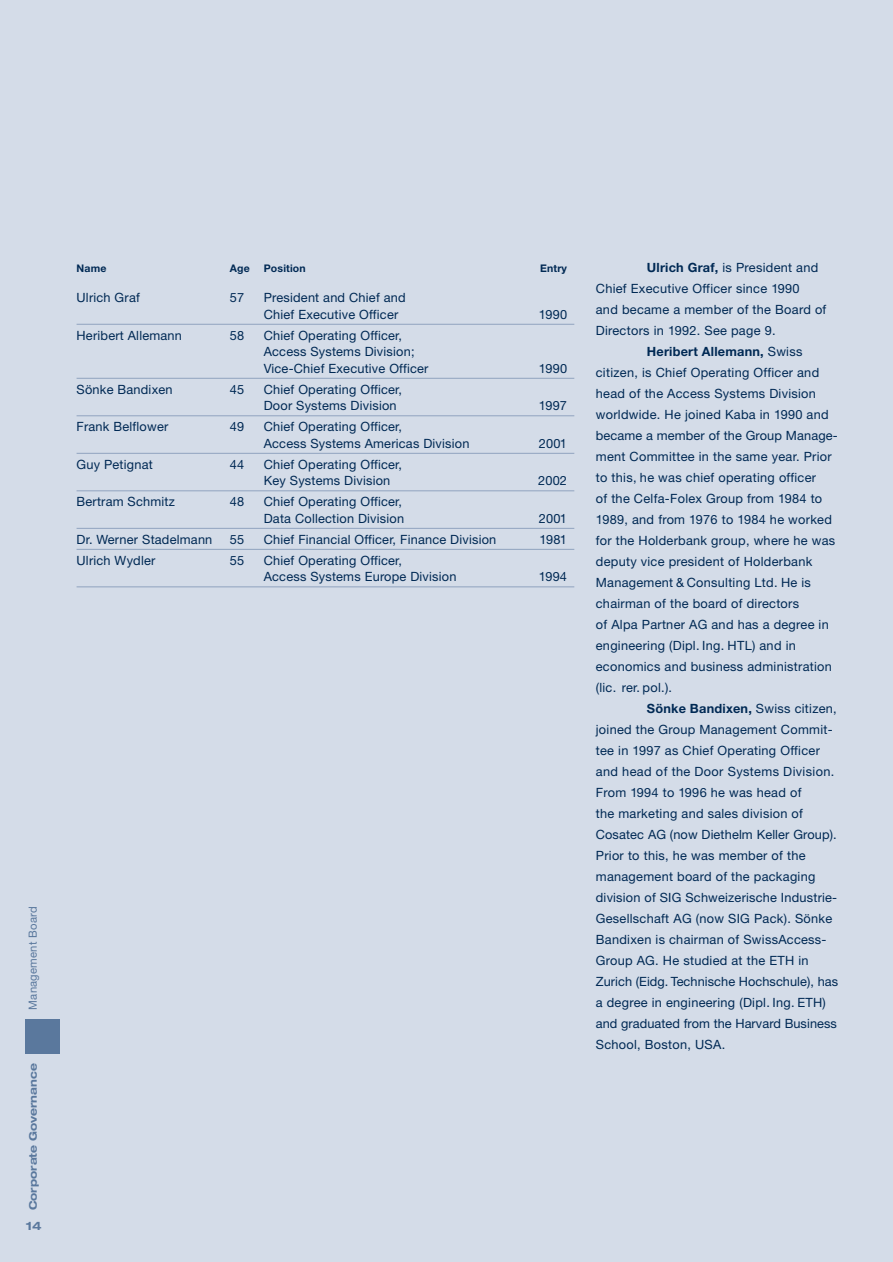
<style>
.page{position:relative;width:893px;height:1262px;background:#fff}
.page>*{position:absolute;margin:0;border:0;box-sizing:border-box;transform-origin:0 0}
.t1{font:12.75px/16.5px "Helvetica Neue";letter-spacing:.02em;color:#002954}
.t2{font:700 12.75px "Helvetica Neue";letter-spacing:.015em;color:#002954}
.t3{font:700 expanded 11.7px "Helvetica Neue";color:#5a789d}
.t4{font:11.25px "Helvetica Neue";letter-spacing:.02em;color:#5a789d}
.t5{font:700 10.5px "Helvetica Neue";letter-spacing:.015em;color:#002954}
.t6{font:700 expanded 10.5px "Helvetica Neue";color:#5a789d}
.s1{font-weight:700}
.s2{font-weight:400}
</style>
<div class="page">
<div style="left:0;top:0;width:892px;height:1261px;background:#d4dce8"></div>
<div style="left:26px;top:1019px;width:34px;height:34px;background:#5a789d"></div>
<hr style="left:77px;top:324px;width:497px;height:1px;background:#90a3bf">
<hr style="left:77px;top:378px;width:497px;height:1px;background:#90a3bf">
<hr style="left:77px;top:415px;width:497px;height:1px;background:#90a3bf">
<hr style="left:77px;top:453px;width:497px;height:1px;background:#90a3bf">
<hr style="left:77px;top:490px;width:497px;height:1px;background:#90a3bf">
<hr style="left:77px;top:528px;width:497px;height:1px;background:#90a3bf">
<hr style="left:77px;top:549px;width:497px;height:1px;background:#90a3bf">
<hr style="left:77px;top:586px;width:497px;height:1px;background:#90a3bf">
<p class="t4" style="left:29px;top:1009px;width:105px;rotate:-90deg">Management Board</p>
<p class="t6" style="left:29px;top:1210px;width:148px;rotate:-90deg">Corporate Governance</p>
<p class="t3" style="left:26px;top:1221px;width:17px">14</p>
<p class="t5" style="left:77px;top:265px;width:31px">Name</p>
<p class="t5" style="left:230px;top:265px;width:21px">Age</p>
<p class="t5" style="left:264px;top:265px;width:44px">Position</p>
<p class="t5" style="left:540px;top:265px;width:28px">Entry</p>
<p class="t1" style="left:77px;top:291px;width:65px">Ulrich Graf</p>
<p class="t1" style="left:230px;top:291px;width:16px">57</p>
<p class="t1" style="left:264px;top:291px;width:143px">President and Chief and<br>Chief Executive Officer</p>
<p class="t1" style="left:539px;top:307px;width:30px">1990</p>
<p class="t1" style="left:77px;top:328px;width:107px">Heribert Allemann</p>
<p class="t1" style="left:230px;top:328px;width:16px">58</p>
<p class="t1" style="left:264px;top:328px;width:166px">Chief Operating Officer,<br>Access Systems Division;<br>Vice-Chief Executive Officer</p>
<p class="t1" style="left:77px;top:382px;width:98px">Sönke Bandixen</p>
<p class="t1" style="left:230px;top:382px;width:16px">45</p>
<p class="t1" style="left:264px;top:382px;width:140px">Chief Operating Officer,<br>Door Systems Division</p>
<p class="t1" style="left:77px;top:420px;width:93px">Frank Belflower</p>
<p class="t1" style="left:230px;top:420px;width:16px">49</p>
<p class="t1" style="left:264px;top:420px;width:207px">Chief Operating Officer,<br>Access Systems Americas Division</p>
<p class="t1" style="left:77px;top:457px;width:78px">Guy Petignat</p>
<p class="t1" style="left:230px;top:457px;width:16px">44</p>
<p class="t1" style="left:264px;top:457px;width:140px">Chief Operating Officer,<br>Key Systems Division</p>
<p class="t1" style="left:77px;top:495px;width:100px">Bertram Schmitz</p>
<p class="t1" style="left:230px;top:495px;width:16px">48</p>
<p class="t1" style="left:264px;top:495px;width:142px">Chief Operating Officer,<br>Data Collection Division</p>
<p class="t1" style="left:539px;top:361px;width:30px">1990</p>
<p class="t1" style="left:538px;top:399px;width:30px">1997</p>
<p class="t1" style="left:538px;top:436px;width:30px">2001</p>
<p class="t1" style="left:538px;top:474px;width:30px">2002</p>
<p class="t1" style="left:538px;top:511px;width:30px">2001</p>
<p class="t1" style="left:77px;top:532px;width:137px">Dr. Werner Stadelmann</p>
<p class="t1" style="left:230px;top:532px;width:16px">55</p>
<p class="t1" style="left:264px;top:532px;width:234px">Chief Financial Officer, Finance Division</p>
<p class="t1" style="left:539px;top:532px;width:29px">1981</p>
<p class="t1" style="left:77px;top:553px;width:80px">Ulrich Wydler</p>
<p class="t1" style="left:230px;top:553px;width:16px">55</p>
<p class="t1" style="left:264px;top:553px;width:194px">Chief Operating Officer,<br>Access Systems Europe Division</p>
<p class="t1" style="left:538px;top:570px;width:30px">1994</p>
<p class="t1" style="left:647px;top:260px;width:173px"><span class="s1">Ulrich Graf,</span> is President and</p>
<p class="t1" style="left:596px;top:281px;width:205px">Chief Executive Officer since 1990</p>
<p class="t1" style="left:596px;top:302px;width:232px">and became a member of the Board of</p>
<p class="t1" style="left:596px;top:323px;width:181px">Directors in 1992. See page 9.</p>
<p class="t2" style="left:647px;top:346px;width:157px">Heribert Allemann, <span class="s2">Swiss</span></p>
<p class="t1" style="left:596px;top:365px;width:225px">citizen, is Chief Operating Officer and</p>
<p class="t1" style="left:596px;top:386px;width:222px">head of the Access Systems Division</p>
<p class="t1" style="left:596px;top:407px;width:234px">worldwide. He joined Kaba in 1990 and</p>
<p class="t1" style="left:596px;top:428px;width:243px">became a member of the Group Manage-</p>
<p class="t1" style="left:596px;top:449px;width:237px">ment Committee in the same year. Prior</p>
<p class="t1" style="left:596px;top:470px;width:222px">to this, he was chief operating officer</p>
<p class="t1" style="left:596px;top:491px;width:228px">of the Celfa-Folex Group from 1984 to</p>
<p class="t1" style="left:596px;top:512px;width:238px">1989, and from 1976 to 1984 he worked</p>
<p class="t1" style="left:596px;top:533px;width:241px">for the Holderbank group, where he was</p>
<p class="t1" style="left:596px;top:554px;width:218px">deputy vice president of Holderbank</p>
<p class="t1" style="left:596px;top:575px;width:217px">Management &amp; Consulting Ltd. He is</p>
<p class="t1" style="left:596px;top:596px;width:205px">chairman of the board of directors</p>
<p class="t1" style="left:596px;top:617px;width:234px">of Alpa Partner AG and has a degree in</p>
<p class="t1" style="left:596px;top:638px;width:201px">engineering (Dipl. Ing. HTL) and in</p>
<p class="t1" style="left:596px;top:659px;width:237px">economics and business administration</p>
<p class="t1" style="left:596px;top:680px;width:78px">(lic. rer. pol.).</p>
<p class="t2" style="left:647px;top:703px;width:191px">Sönke Bandixen, <span class="s2">Swiss citizen,</span></p>
<p class="t1" style="left:596px;top:722px;width:238px">joined the Group Management Commit-</p>
<p class="t1" style="left:596px;top:743px;width:225px">tee in 1997 as Chief Operating Officer</p>
<p class="t1" style="left:596px;top:764px;width:240px">and head of the Door Systems Division.</p>
<p class="t1" style="left:596px;top:785px;width:207px">From 1994 to 1996 he was head of</p>
<p class="t1" style="left:596px;top:806px;width:209px">the marketing and sales division of</p>
<p class="t1" style="left:596px;top:827px;width:242px">Cosatec AG (now Diethelm Keller Group).</p>
<p class="t1" style="left:596px;top:848px;width:211px">Prior to this, he was member of the</p>
<p class="t1" style="left:596px;top:869px;width:221px">management board of the packaging</p>
<p class="t1" style="left:596px;top:890px;width:243px">division of SIG Schweizerische Industrie-</p>
<p class="t1" style="left:596px;top:911px;width:238px">Gesellschaft AG (now SIG Pack). Sönke</p>
<p class="t1" style="left:596px;top:932px;width:232px">Bandixen is chairman of SwissAccess-</p>
<p class="t1" style="left:596px;top:953px;width:214px">Group AG. He studied at the ETH in</p>
<p class="t1" style="left:596px;top:974px;width:244px">Zurich (Eidg. Technische Hochschule), has</p>
<p class="t1" style="left:596px;top:995px;width:231px">a degree in engineering (Dipl. Ing. ETH)</p>
<p class="t1" style="left:596px;top:1016px;width:242px">and graduated from the Harvard Business</p>
<p class="t1" style="left:596px;top:1037px;width:131px">School, Boston, USA.</p>
</div>
